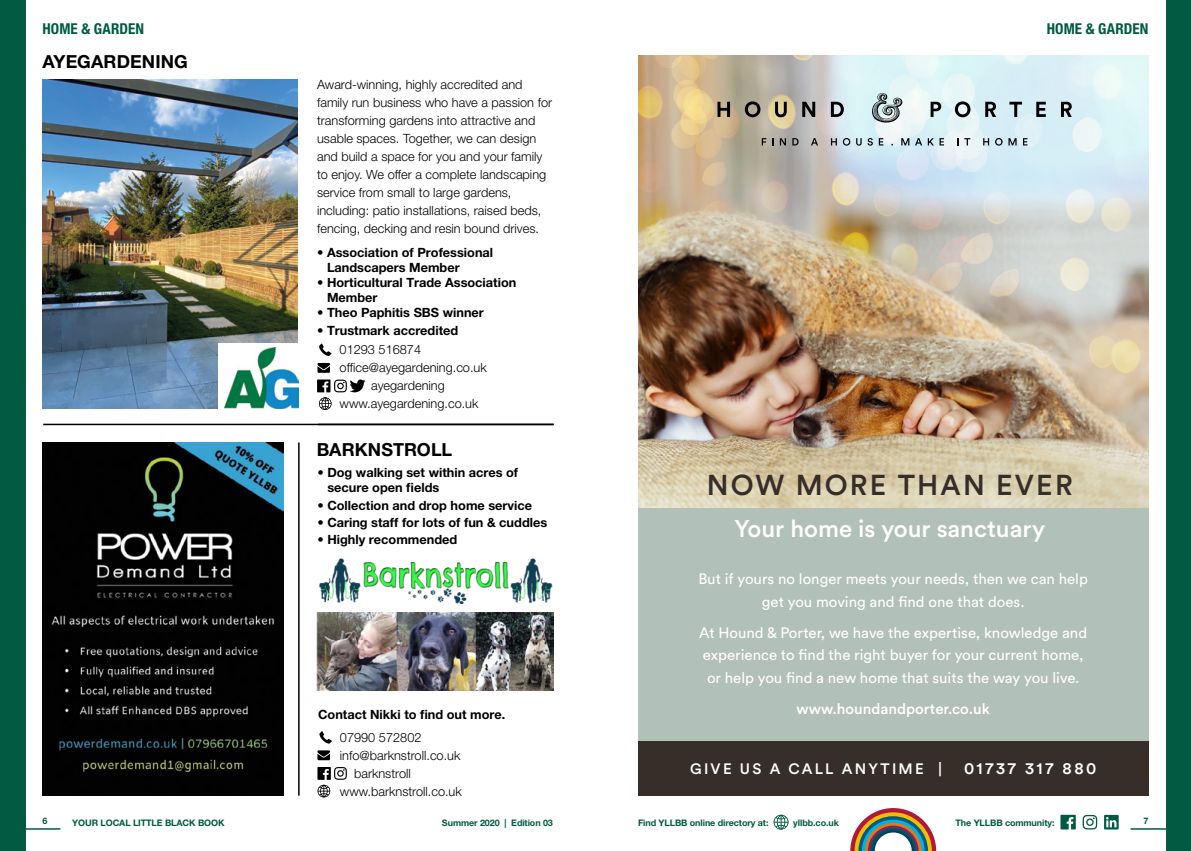
<style>
.page{position:relative;width:1191px;height:851px;background:#fff}
.page>*{position:absolute;margin:0;border:0;box-sizing:border-box;transform-origin:0 0}
.t1{font:500 28.5px "Circular Std";letter-spacing:.075em;color:#372d29}
.t2{font:500 24px "Circular Std";color:#fff}
.t3{font:700 18px "Helvetica Neue LT Pro";letter-spacing:.005em;color:#000}
.t4{font:500 16.5px "Circular Std";letter-spacing:.155em;color:#fff}
.t5{font:15px/22.5px "Circular Std";color:#fff;text-align:center}
.t6{font:500 15px "Circular Std";color:#fff}
.t7{font:700 condensed 15px "Helvetica Neue LT Pro";letter-spacing:.005em;color:#025a42}
.t8{font:500 15px "Circular Std";letter-spacing:.15em;color:#fff}
.t9{font:300 12.75px/18px "Helvetica Neue LT Pro";color:#000}
.t10{font:700 12.75px/15px "Helvetica Neue LT Pro";color:#000}
.t11{font:700 9px "Helvetica Neue LT Pro";letter-spacing:-.01em;color:#025a42}
</style>
<div class="page">
<div style="left:0;top:0;width:26px;height:850px;background:#025a42"></div>
<svg style="left:1060px;top:814px;width:15px;height:15px"></svg>
<svg style="left:1082px;top:814px;width:15px;height:15px"></svg>
<svg style="left:1104px;top:814px;width:14px;height:15px"></svg>
<svg style="left:773px;top:814px;width:15px;height:15px"></svg>
<div style="left:1166px;top:0;width:25px;height:850px;background:#025a42"></div>
<hr style="left:1130px;top:828px;width:36px;height:1px;background:#025a42">
<hr style="left:25px;top:828px;width:35px;height:1px;background:#025a42">
<svg style="left:850px;top:808px;width:86px;height:42px"></svg>
<img style="left:316px;top:612px;width:237px;height:78px">
<hr style="left:43px;top:423px;width:510px;height:2px;background:#000">
<svg style="left:319px;top:343px;width:12px;height:13px"></svg>
<img style="left:43px;top:80px;width:255px;height:328px">
<svg style="left:317px;top:379px;width:48px;height:31px"></svg>
<div style="left:218px;top:343px;width:80px;height:66px;background:#fff"></div>
<img style="left:225px;top:347px;width:73px;height:62px">
<svg style="left:319px;top:731px;width:13px;height:12px"></svg>
<svg style="left:317px;top:767px;width:30px;height:30px"></svg>
<svg style="left:317px;top:750px;width:13px;height:10px"></svg>
<svg style="left:317px;top:363px;width:13px;height:10px"></svg>
<img style="left:319px;top:558px;width:234px;height:45px">
<hr style="left:298px;top:442px;width:2px;height:353px;background:#000">
<img style="left:42px;top:442px;width:242px;height:353px">
<div style="left:638px;top:55px;width:510px;height:686px;background:#b1c0b8"></div>
<img style="left:638px;top:55px;width:510px;height:452px">
<div style="left:638px;top:741px;width:510px;height:54px;background:#372d29"></div>
<svg style="left:871px;top:92px;width:31px;height:31px"></svg>
<svg style="left:717px;top:102px;width:13px;height:15px"></svg>
<svg style="left:745px;top:101px;width:15px;height:16px"></svg>
<svg style="left:775px;top:102px;width:11px;height:15px"></svg>
<svg style="left:802px;top:102px;width:13px;height:15px"></svg>
<svg style="left:831px;top:102px;width:13px;height:15px"></svg>
<svg style="left:930px;top:102px;width:11px;height:15px"></svg>
<svg style="left:955px;top:101px;width:15px;height:16px"></svg>
<svg style="left:985px;top:102px;width:11px;height:15px"></svg>
<svg style="left:1009px;top:102px;width:13px;height:15px"></svg>
<svg style="left:1036px;top:102px;width:9px;height:15px"></svg>
<svg style="left:1061px;top:102px;width:10px;height:15px"></svg>
<svg style="left:761px;top:138px;width:5px;height:7px"></svg>
<svg style="left:780px;top:138px;width:6px;height:7px"></svg>
<svg style="left:792px;top:138px;width:6px;height:7px"></svg>
<svg style="left:811px;top:138px;width:7px;height:7px"></svg>
<svg style="left:831px;top:138px;width:6px;height:7px"></svg>
<svg style="left:843px;top:138px;width:7px;height:8px"></svg>
<svg style="left:856px;top:138px;width:5px;height:8px"></svg>
<svg style="left:867px;top:138px;width:16px;height:8px"></svg>
<svg style="left:901px;top:138px;width:8px;height:7px"></svg>
<svg style="left:915px;top:138px;width:29px;height:7px"></svg>
<svg style="left:964px;top:138px;width:6px;height:7px"></svg>
<svg style="left:983px;top:138px;width:6px;height:7px"></svg>
<svg style="left:995px;top:138px;width:7px;height:8px"></svg>
<svg style="left:1008px;top:138px;width:8px;height:7px"></svg>
<svg style="left:1023px;top:138px;width:4px;height:7px"></svg>
<p class="t7" style="left:43px;top:20px;width:103px">HOME &amp; GARDEN</p>
<p class="t7" style="left:1046px;top:20px;width:103px">HOME &amp; GARDEN</p>
<h3 class="t3" style="left:43px;top:51px;width:147px">AYEGARDENING</h3>
<p class="t9" style="left:317px;top:75px;width:236px">Award-winning, highly accredited and family run business who have a passion for transforming gardens into attractive and usable spaces. Together, we can design and build a space for you and your family to enjoy. We offer a complete landscaping service from small to large gardens, including: patio installations, raised beds, fencing, decking and resin bound drives.</p>
<p class="t10" style="left:327px;top:244px;width:168px;text-indent:-10px">• Association of Professional<br>Landscapers Member</p>
<p class="t10" style="left:327px;top:274px;width:191px;text-indent:-10px">• Horticultural Trade Association<br>Member</p>
<p class="t10" style="left:317px;top:304px;width:168px">• Theo Paphitis SBS winner</p>
<p class="t10" style="left:317px;top:322px;width:143px">• Trustmark accredited</p>
<p class="t9" style="left:339px;top:340px;width:83px">01293 516874</p>
<p class="t9" style="left:339px;top:358px;width:149px">office@ayegardening.co.uk</p>
<p class="t9" style="left:371px;top:376px;width:75px">ayegardening</p>
<p class="t9" style="left:339px;top:394px;width:140px">www.ayegardening.co.uk</p>
<h3 class="t3" style="left:317px;top:438px;width:137px">BARKNSTROLL</h3>
<p class="t10" style="left:327px;top:465px;width:192px;text-indent:-10px">• Dog walking set within acres of secure open fields</p>
<p class="t10" style="left:317px;top:497px;width:216px">• Collection and drop home service</p>
<p class="t10" style="left:317px;top:514px;width:231px">• Caring staff for lots of fun &amp; cuddles</p>
<p class="t10" style="left:317px;top:531px;width:141px">• Highly recommended</p>
<p class="t10" style="left:318px;top:706px;width:189px">Contact Nikki to find out more.</p>
<p class="t9" style="left:340px;top:728px;width:83px">07990 572802</p>
<p class="t9" style="left:340px;top:746px;width:122px">info@barknstroll.co.uk</p>
<p class="t9" style="left:354px;top:764px;width:58px">barknstroll</p>
<p class="t9" style="left:340px;top:782px;width:123px">www.barknstroll.co.uk</p>
<h1 class="t1" style="left:707px;top:467px;width:367px">NOW MORE THAN EVER</h1>
<h2 class="t2" style="left:734px;top:514px;width:312px">Your home is your sanctuary</h2>
<p class="t5" style="left:698px;top:567px;width:391px">But if yours no longer meets your needs, then we can help get you moving and find one that does.</p>
<p class="t5" style="left:699px;top:621px;width:389px;text-align:left">At Hound &amp; Porter, we have the expertise, knowledge and experience to find the right buyer for your current home, or help you find a new home that suits the way you live.</p>
<p class="t6" style="left:796px;top:699px;width:195px">www.houndandporter.co.uk</p>
<p class="t8" style="left:690px;top:759px;width:253px">GIVE US A CALL ANYTIME |</p>
<p class="t4" style="left:964px;top:757px;width:134px">01737 317 880</p>
<p class="t11" style="left:43px;top:815px;width:7px">6</p>
<p class="t11" style="left:72px;top:816px;width:154px">YOUR LOCAL LITTLE BLACK BOOK</p>
<p class="t11" style="left:442px;top:816px;width:112px">Summer 2020 | Edition 03</p>
<p class="t11" style="left:638px;top:816px;width:132px">Find YLLBB online directory at:</p>
<p class="t11" style="left:793px;top:816px;width:47px">yllbb.co.uk</p>
<p class="t11" style="left:955px;top:816px;width:100px">The YLLBB community:</p>
<p class="t11" style="left:1143px;top:815px;width:7px">7</p>
</div>
